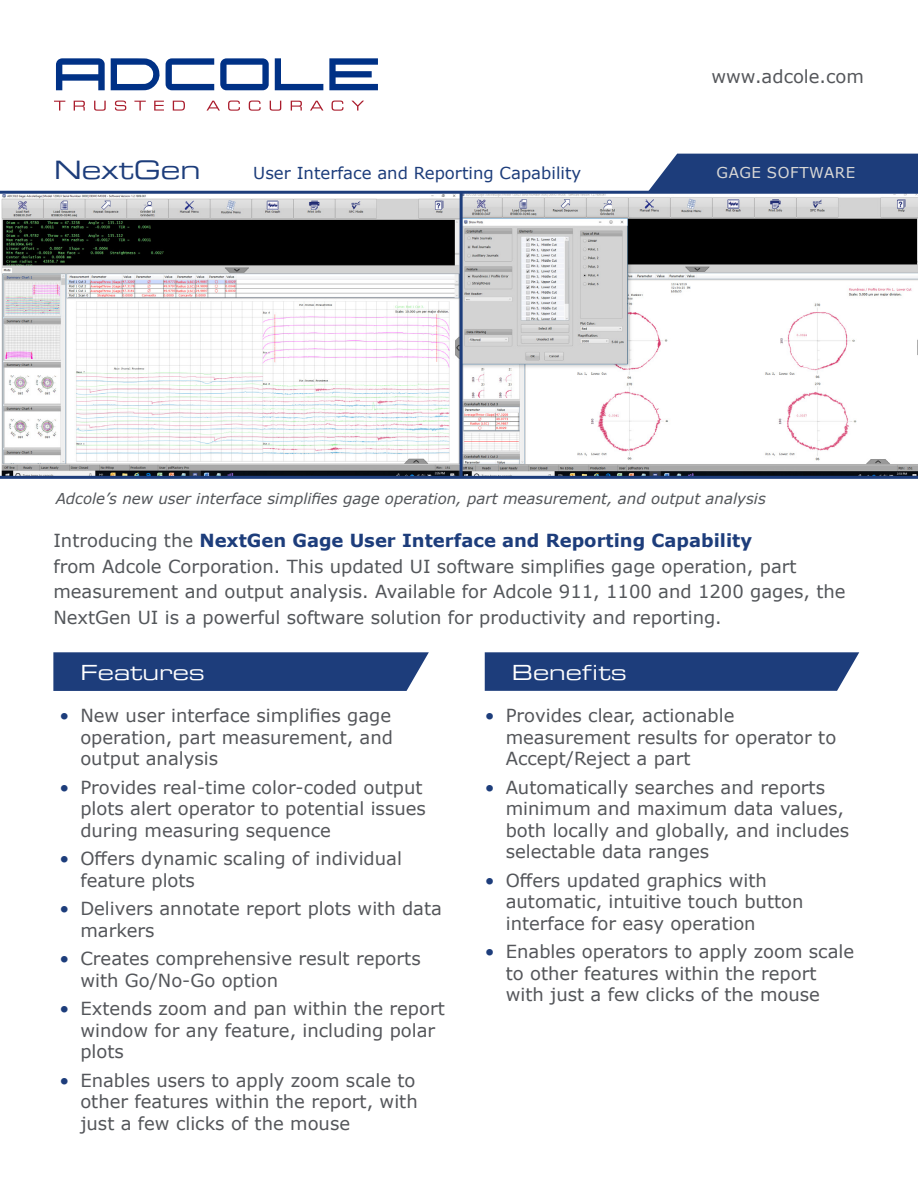
<style>
.page{position:relative;width:918px;height:1188px;background:#fff}
.page>*{position:absolute;margin:0;border:0;box-sizing:border-box;transform-origin:0 0}
.t1{font:25.5px "Eurostile LT Extended Two";color:#1d3d7b}
.t2{font:21px "Eurostile LT Extended Two";color:#fff}
.Bulleted_List{font:18px/21.6px "Verdana";color:#54565a}
.t3{font:18px/25.5px "Verdana";color:#53565a}
.t4{font:16.5px "Verdana";color:#1d3d7b}
.t5{font:italic 15px "Verdana";color:#53565a}
.t6{font:15px "Verdana";letter-spacing:.035em;color:#d9d8d6}
.s1{font-weight:700;color:#1d3d7b}
.s2{font-family:"Verdana";color:#1d3d7b}
.s3{color:#1d3d7b}
</style>
<div class="page">
<div style="left:648px;top:154px;width:270px;height:37px;background:#1d3d7b"></div>
<svg style="left:220px;top:58px;width:49px;height:32px"></svg>
<svg style="left:111px;top:58px;width:103px;height:32px"></svg>
<svg style="left:275px;top:58px;width:48px;height:32px"></svg>
<svg style="left:329px;top:58px;width:49px;height:32px"></svg>
<svg style="left:56px;top:58px;width:49px;height:32px"></svg>
<svg style="left:54px;top:101px;width:310px;height:10px"></svg>
<img style="left:1px;top:194px;width:917px;height:282px">
<hr style="left:0;top:191px;width:918px;height:3px;background:#1d3d7b">
<hr style="left:0;top:476px;width:918px;height:3px;background:#1d3d7b">
<hr style="left:460px;top:192px;width:3px;height:285px;background:#1d3d7b">
<svg style="left:53px;top:652px;width:376px;height:39px;background:#264480"></svg>
<svg style="left:484px;top:652px;width:375px;height:39px;background:#264580"></svg>
<p class="t1" style="left:54px;top:152px;width:148px">NextGen</p>
<p class="t4" style="left:253px;top:162px;width:329px">User Interface and Reporting Capability</p>
<p class="Bulleted_List" style="left:712px;top:66px;width:154px">www.adcole.com</p>
<p class="t6" style="left:717px;top:162px;width:140px">GAGE SOFTWARE</p>
<p class="t5" style="left:56px;top:488px;width:712px">Adcole’s new user interface simplifies gage operation, part measurement, and output analysis</p>
<p class="t3" style="left:53px;top:528px;width:794px">Introducing the <span class="s1">NextGen Gage User Interface and Reporting Capability<br></span>from Adcole Corporation. This updated UI software simplifies gage operation, part measurement and output analysis. Available for Adcole 911, 1100 and 1200 gages, the NextGen UI is a powerful software solution for productivity and reporting.</p>
<p class="t2" style="left:53px;top:658px;width:153px"><span class="s2">•</span> Features</p>
<p class="Bulleted_List" style="left:80px;top:705px;width:314px;text-align:justify;text-indent:-21px"><span class="s3">•</span> New user interface simplifies gage operation, part measurement, and output analysis</p>
<p class="Bulleted_List" style="left:80px;top:776px;width:347px;text-indent:-21px"><span class="s3">•</span> Provides real-time color-coded output plots alert operator to potential issues during measuring sequence</p>
<p class="Bulleted_List" style="left:80px;top:848px;width:323px;text-indent:-21px"><span class="s3">•</span> Offers dynamic scaling of individual feature plots</p>
<p class="Bulleted_List" style="left:80px;top:898px;width:363px;text-indent:-21px"><span class="s3">•</span> Delivers annotate report plots with data markers</p>
<p class="Bulleted_List" style="left:80px;top:948px;width:342px;text-indent:-21px"><span class="s3">•</span> Creates comprehensive result reports with Go/No-Go option</p>
<p class="Bulleted_List" style="left:80px;top:997px;width:366px;text-indent:-21px"><span class="s3">•</span> Extends zoom and pan within the report window for any feature, including polar plots</p>
<p class="Bulleted_List" style="left:80px;top:1069px;width:339px;text-indent:-21px"><span class="s3">•</span> Enables users to apply zoom scale to other features within the report, with just a few clicks of the mouse</p>
<p class="t2" style="left:485px;top:658px;width:144px"><span class="s2">•</span> Benefits</p>
<p class="Bulleted_List" style="left:506px;top:704px;width:332px;text-indent:-21px"><span class="s3">•</span> Provides clear, actionable measurement results for operator to<br>Accept/Reject a part</p>
<p class="Bulleted_List" style="left:506px;top:776px;width:345px;text-indent:-21px"><span class="s3">•</span> Automatically searches and reports minimum and maximum data values, both locally and globally, and includes selectable data ranges</p>
<p class="Bulleted_List" style="left:506px;top:869px;width:299px;text-indent:-21px"><span class="s3">•</span> Offers updated graphics with automatic, intuitive touch button interface for easy operation</p>
<p class="Bulleted_List" style="left:506px;top:941px;width:350px;text-indent:-21px"><span class="s3">•</span> Enables operators to apply zoom scale to other features within the report with just a few clicks of the mouse</p>
</div>
